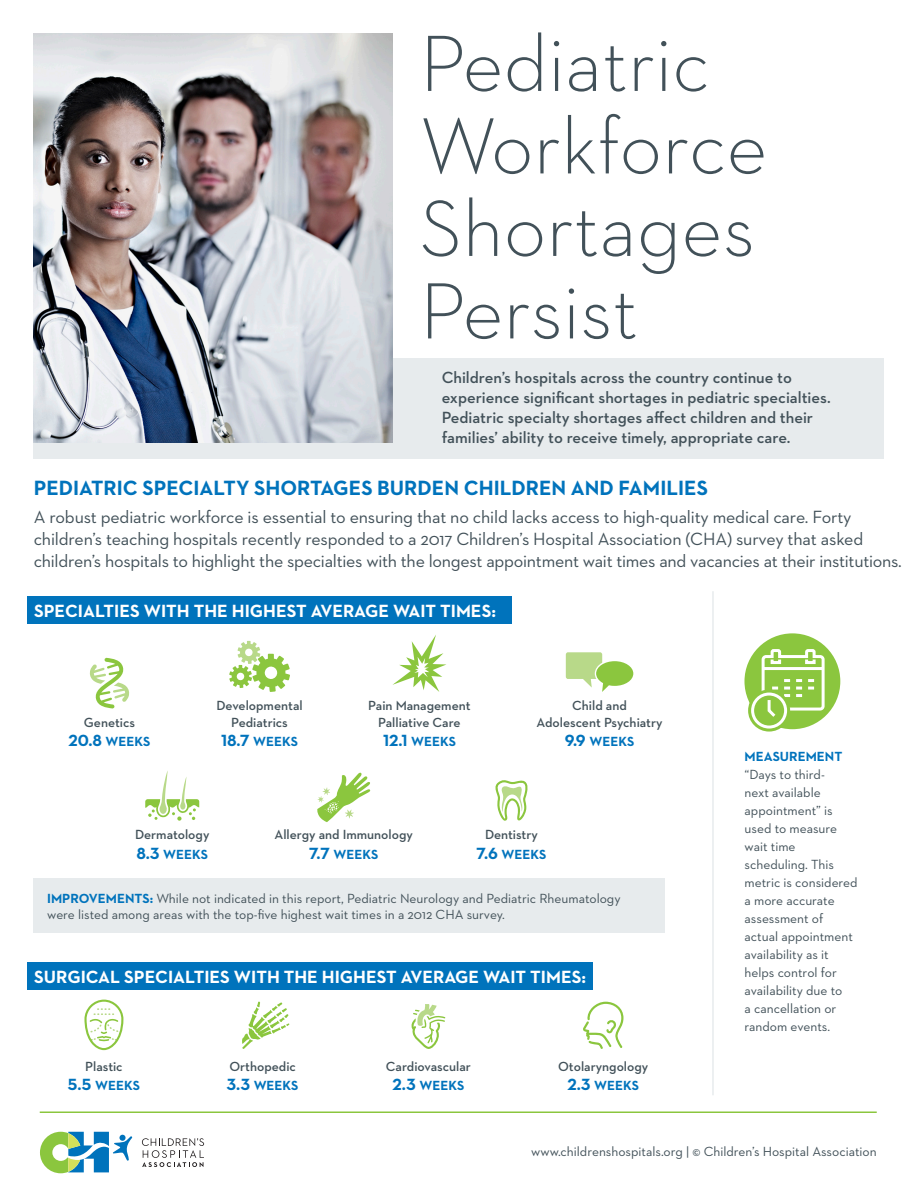
<style>
.page{position:relative;width:918px;height:1188px;background:#fff}
.page>*{position:absolute;margin:0;border:0;box-sizing:border-box;transform-origin:0 0}
.t1{font:300 81px/82.5px "Neutraface 2 Text";color:#425159}
.t2{font:700 21px "Neutraface 2 Text";color:#0073bc}
.t3{font:18px/21.6px "Neutraface 2 Text";letter-spacing:-.01em;color:#425159}
.t4{font:700 18px "Neutraface 2 Text";color:#fff}
.t5{font:600 16.5px/19.8px "Neutraface 2 Text";color:#425159}
.t6{font:13.5px/18px "Neutraface 2 Text";color:#425159}
.t7{font:600 13.5px/19.5px "Neutraface 2 Text";color:#425159;text-align:center}
.t8{font:700 13.5px "Neutraface 2 Text";color:#0073bc}
.s1{font-weight:700;font-size:16.5px;color:#0073bc}
.s2{font-weight:700;color:#0073bc}
.s3{font-size:16.5px}
</style>
<div class="page">
<div style="left:34px;top:358px;width:850px;height:101px;background:#e7ebed"></div>
<img style="left:34px;top:34px;width:358px;height:409px">
<div style="left:34px;top:879px;width:631px;height:54px;background:#e7ebed"></div>
<svg style="left:145px;top:771px;width:54px;height:50px"></svg>
<svg style="left:90px;top:658px;width:39px;height:51px"></svg>
<svg style="left:392px;top:635px;width:54px;height:57px"></svg>
<svg style="left:566px;top:652px;width:67px;height:40px"></svg>
<svg style="left:229px;top:641px;width:61px;height:51px"></svg>
<svg style="left:495px;top:780px;width:33px;height:41px"></svg>
<svg style="left:317px;top:772px;width:54px;height:50px"></svg>
<div style="left:27px;top:596px;width:485px;height:27px;background:#0073bc"></div>
<div style="left:27px;top:962px;width:566px;height:27px;background:#0073bc"></div>
<svg style="left:583px;top:1002px;width:40px;height:47px"></svg>
<svg style="left:242px;top:1001px;width:48px;height:48px"></svg>
<svg style="left:411px;top:1004px;width:34px;height:45px"></svg>
<hr style="left:40px;top:1112px;width:837px;height:1px;background:#8bc63e">
<hr style="left:712px;top:591px;width:2px;height:504px;background:#e7ebed">
<svg style="left:142px;top:1138px;width:62px;height:29px"></svg>
<svg style="left:40px;top:1132px;width:92px;height:41px"></svg>
<div style="left:119px;top:1135px;width:7px;height:6px;background:#0073bc;border-radius:50%"></div>
<div style="left:744px;top:633px;width:96px;height:96px;background:#8bc63e;border-radius:50%"></div>
<div style="left:748px;top:690px;width:42px;height:42px;border:9px solid #8bc63e;border-radius:50%"></div>
<svg style="left:750px;top:648px;width:76px;height:82px"></svg>
<svg style="left:84px;top:1000px;width:39px;height:50px"></svg>
<p class="t1" style="left:420px;top:21px;width:292px">Pediatric</p>
<p class="t1" style="left:420px;top:104px;width:349px">Workforce<br>Shortages</p>
<p class="t1" style="left:420px;top:269px;width:220px">Persist</p>
<p class="t5" style="left:442px;top:368px;width:390px">Children’s hospitals across the country continue to experience significant shortages in pediatric specialties.<br>Pediatric specialty shortages affect children and their families’ ability to receive timely, appropriate care.</p>
<p class="t2" style="left:34px;top:474px;width:676px">PEDIATRIC SPECIALTY SHORTAGES BURDEN CHILDREN AND FAMILIES</p>
<p class="t3" style="left:34px;top:506px;width:870px">A robust pediatric workforce is essential to ensuring that no child lacks access to high-quality medical care. Forty children’s teaching hospitals recently responded to a 2017 Children’s Hospital Association (CHA) survey that asked children’s hospitals to highlight the specialties with the longest appointment wait times and vacancies at their institutions.</p>
<p class="t4" style="left:34px;top:599px;width:463px">SPECIALTIES WITH THE HIGHEST AVERAGE WAIT TIMES:</p>
<p class="t7" style="left:69px;top:712px;width:83px">Genetics<br><span class="s1">20.8</span> <span class="s2">WEEKS</span></p>
<p class="t7" style="left:217px;top:697px;width:88px;line-height:16.5px">Developmental<br>Pediatrics</p>
<p class="t8" style="left:221px;top:733px;width:79px"><span class="s3">18.7</span> WEEKS</p>
<p class="t7" style="left:368px;top:697px;width:104px;line-height:16.5px">Pain Management<br>Palliative Care</p>
<p class="t8" style="left:383px;top:733px;width:74px"><span class="s3">12.1</span> WEEKS</p>
<p class="t7" style="left:537px;top:697px;width:128px;line-height:16.5px">Child and<br>Adolescent Psychiatry</p>
<p class="t8" style="left:565px;top:733px;width:71px"><span class="s3">9.9</span> WEEKS</p>
<p class="t7" style="left:135px;top:825px;width:76px;text-align:left">Dermatology<br><span class="s1">8.3</span> <span class="s2">WEEKS</span></p>
<p class="t7" style="left:275px;top:825px;width:140px">Allergy and Immunology<br><span class="s1">7.7</span> <span class="s2">WEEKS</span></p>
<p class="t7" style="left:477px;top:825px;width:71px">Dentistry<br><span class="s1">7.6</span> <span class="s2">WEEKS</span></p>
<p class="t6" style="left:47px;top:890px;width:575px;line-height:16.5px"><span class="s2">IMPROVEMENTS:</span> While not indicated in this report, Pediatric Neurology and Pediatric Rheumatology were listed among areas with the top-five highest wait times in a 2012 CHA survey.</p>
<p class="t4" style="left:34px;top:965px;width:553px">SURGICAL SPECIALTIES WITH THE HIGHEST AVERAGE WAIT TIMES:</p>
<p class="t7" style="left:68px;top:1056px;width:73px">Plastic<br><span class="s1">5.5</span> <span class="s2">WEEKS</span></p>
<p class="t7" style="left:558px;top:1056px;width:92px">Otolaryngology<br><span class="s1">2.3</span> <span class="s2">WEEKS</span></p>
<p class="t7" style="left:227px;top:1056px;width:73px;text-align:left">Orthopedic<br><span class="s1">3.3</span> <span class="s2">WEEKS</span></p>
<p class="t7" style="left:386px;top:1056px;width:86px">Cardiovascular<br><span class="s1">2.3</span> <span class="s2">WEEKS</span></p>
<p class="t8" style="left:745px;top:748px;width:99px">MEASUREMENT</p>
<p class="t6" style="left:745px;top:765px;width:115px">“Days to third-<br>next available appointment” is used to measure wait time scheduling. This metric is considered a more accurate assessment of actual appointment availability as it helps control for availability due to<br>a cancellation or random events.</p>
<p class="t6" style="left:531px;top:1142px;width:347px">www.childrenshospitals.org | © Children’s Hospital Association</p>
</div>
